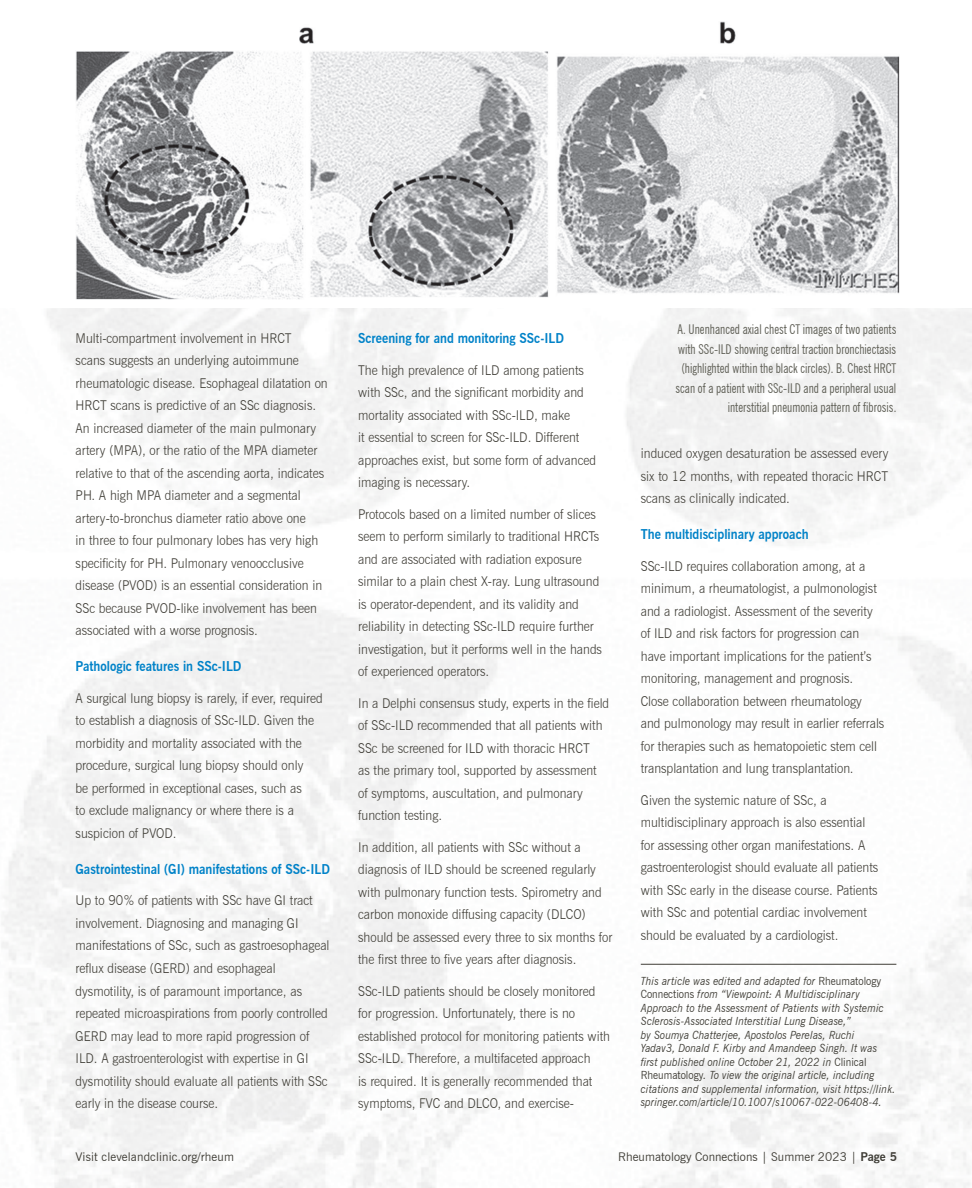
<style>
.page{position:relative;width:972px;height:1188px;background:#fff}
.page>*{position:absolute;margin:0;border:0;box-sizing:border-box;transform-origin:0 0}
.t1{font:300 13.5px/22.5px "News Gothic BT";color:#3f3d36;scale:.93 1}
.t2{font:condensed 13.5px/19.5px "News Gothic BT";color:#606057;text-align:right;scale:.93 1}
.t3{font:700 13.5px "News Gothic BT";color:#0082c8;scale:.93 1}
.t4{font:12px "News Gothic BT";letter-spacing:.005em;color:#3f3d36}
.t5{font:italic 11.25px/13.5px "News Gothic BT";color:#3f3d36;scale:.92 1}
.s1{font-style:normal}
.s2{font-weight:700}
</style>
<div class="page">
<hr style="left:641px;top:964px;width:255px;height:1px;background:#3f3d36">
<img style="left:76px;top:22px;width:824px;height:278px">
<p class="t1" style="left:76px;top:327px;width:273px">Multi-compartment involvement in HRCT<br>scans suggests an underlying autoimmune rheumatologic disease. Esophageal dilatation on HRCT scans is predictive of an SSc diagnosis.<br>An increased diameter of the main pulmonary artery (MPA), or the ratio of the MPA diameter relative to that of the ascending aorta, indicates PH. A high MPA diameter and a segmental artery-to-bronchus diameter ratio above one<br>in three to four pulmonary lobes has very high specificity for PH. Pulmonary venoocclusive disease (PVOD) is an essential consideration in SSc because PVOD-like involvement has been associated with a worse prognosis.</p>
<p class="t3" style="left:76px;top:658px;width:180px">Pathologic features in SSc-ILD</p>
<p class="t1" style="left:76px;top:687px;width:267px">A surgical lung biopsy is rarely, if ever, required to establish a diagnosis of SSc-ILD. Given the morbidity and mortality associated with the procedure, surgical lung biopsy should only<br>be performed in exceptional cases, such as<br>to exclude malignancy or where there is a suspicion of PVOD.</p>
<p class="t3" style="left:76px;top:861px;width:275px">Gastrointestinal (GI) manifestations of SSc-ILD</p>
<p class="t1" style="left:76px;top:889px;width:275px">Up to 90% of patients with SSc have GI tract involvement. Diagnosing and managing GI manifestations of SSc, such as gastroesophageal reflux disease (GERD) and esophageal dysmotility, is of paramount importance, as repeated microaspirations from poorly controlled GERD may lead to more rapid progression of ILD. A gastroenterologist with expertise in GI dysmotility should evaluate all patients with SSc early in the disease course.</p>
<p class="t3" style="left:358px;top:330px;width:223px">Screening for and monitoring SSc-ILD</p>
<p class="t1" style="left:358px;top:358px;width:257px">The high prevalence of ILD among patients with SSc, and the significant morbidity and mortality associated with SSc-ILD, make<br>it essential to screen for SSc-ILD. Different approaches exist, but some form of advanced imaging is necessary.</p>
<p class="t1" style="left:358px;top:502px;width:264px">Protocols based on a limited number of slices seem to perform similarly to traditional HRCTs and are associated with radiation exposure similar to a plain chest X-ray. Lung ultrasound is operator-dependent, and its validity and reliability in detecting SSc-ILD require further investigation, but it performs well in the hands of experienced operators.</p>
<p class="t1" style="left:358px;top:691px;width:271px">In a Delphi consensus study, experts in the field of SSc-ILD recommended that all patients with SSc be screened for ILD with thoracic HRCT<br>as the primary tool, supported by assessment of symptoms, auscultation, and pulmonary function testing.</p>
<p class="t1" style="left:358px;top:835px;width:275px">In addition, all patients with SSc without a diagnosis of ILD should be screened regularly with pulmonary function tests. Spirometry and carbon monoxide diffusing capacity (DLCO) should be assessed every three to six months for the first three to five years after diagnosis.</p>
<p class="t1" style="left:358px;top:979px;width:272px">SSc-ILD patients should be closely monitored for progression. Unfortunately, there is no established protocol for monitoring patients with SSc-ILD. Therefore, a multifaceted approach<br>is required. It is generally recommended that symptoms, FVC and DLCO, and exercise-</p>
<p class="t2" style="left:676px;top:320px;width:239px">A. Unenhanced axial chest CT images of two patients with SSc-ILD showing central traction bronchiectasis (highlighted within the black circles). B. Chest HRCT scan of a patient with SSc-ILD and a peripheral usual interstitial pneumonia pattern of fibrosis.</p>
<p class="t1" style="left:641px;top:442px;width:268px;text-align:justify">induced oxygen desaturation be assessed every six to 12 months, with repeated thoracic HRCT scans as clinically indicated.</p>
<p class="t3" style="left:641px;top:526px;width:182px">The multidisciplinary approach</p>
<p class="t1" style="left:641px;top:555px;width:263px">SSc-ILD requires collaboration among, at a minimum, a rheumatologist, a pulmonologist and a radiologist. Assessment of the severity of ILD and risk factors for progression can have important implications for the patient’s monitoring, management and prognosis.<br>Close collaboration between rheumatology and pulmonology may result in earlier referrals for therapies such as hematopoietic stem cell transplantation and lung transplantation.</p>
<p class="t1" style="left:641px;top:789px;width:257px">Given the systemic nature of SSc, a multidisciplinary approach is also essential for assessing other organ manifestations. A gastroenterologist should evaluate all patients with SSc early in the disease course. Patients with SSc and potential cardiac involvement should be evaluated by a cardiologist.</p>
<p class="t5" style="left:641px;top:974px;width:278px">This article was edited and adapted for <span class="s1">Rheumatology Connections</span> from “Viewpoint: A Multidisciplinary Approach to the Assessment of Patients with Systemic Sclerosis-Associated Interstitial Lung Disease,”<br>by Soumya Chatterjee, Apostolos Perelas, Ruchi<br>Yadav3, Donald F. Kirby and Amandeep Singh. It was first published online October 21, 2022 in <span class="s1">Clinical Rheumatology</span>. To view the original article, including citations and supplemental information, visit https://link. springer.com/article/10.1007/s10067-022-06408-4.</p>
<p class="t4" style="left:76px;top:1149px;width:160px">Visit clevelandclinic.org/rheum</p>
<p class="t4" style="left:618px;top:1149px;width:280px">Rheumatology Connections | Summer 2023 | <span class="s2">Page 5</span></p>
</div>
